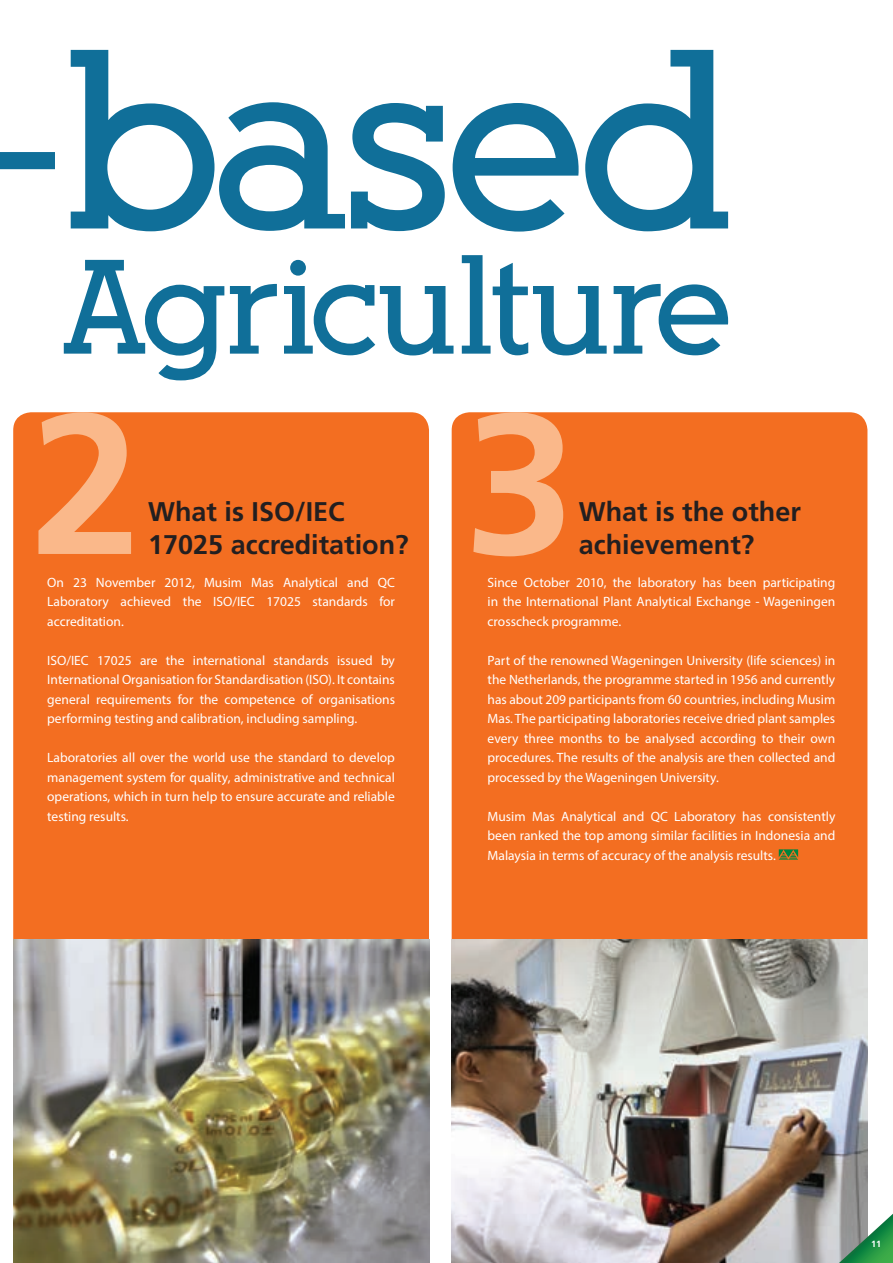
<style>
.page{position:relative;width:893px;height:1263px;background:#fff}
.page>*{position:absolute;margin:0;border:0;box-sizing:border-box;transform-origin:0 0}
.t1{font:700 27px/32.4px "Frutiger";color:#231f20}
.t2{font:13.5px/19.5px "Myriad Pro";color:#fff;text-align:justify}
.t3{font:700 9px "Frutiger";color:#fff}
</style>
<div class="page">
<div style="left:452px;top:412px;width:415px;height:528px;background:#f36e21"></div>
<img style="left:452px;top:940px;width:415px;height:323px">
<div style="left:13px;top:412px;width:416px;height:528px;background:#f36e21"></div>
<img style="left:13px;top:940px;width:416px;height:323px">
<svg style="left:0;top:50px;width:728px;height:182px"></svg>
<svg style="left:64px;top:255px;width:664px;height:125px"></svg>
<svg style="left:779px;top:849px;width:19px;height:11px"></svg>
<svg style="left:38px;top:412px;width:93px;height:142px;background:#f69457"></svg>
<svg style="left:473px;top:412px;width:90px;height:144px;background:#f69558"></svg>
<svg style="left:839px;top:1214px;width:54px;height:49px;background:#639d76"></svg>
<h1 class="t1" style="left:148px;top:495px;width:262px">What is ISO/IEC<br>17025 accreditation?</h1>
<h1 class="t1" style="left:579px;top:495px;width:224px">What is the other achievement?</h1>
<p class="t2" style="left:47px;top:572px;width:349px">On 23 November 2012, Musim Mas Analytical and QC Laboratory achieved the ISO/IEC 17025 standards for accreditation.</p>
<p class="t2" style="left:47px;top:650px;width:349px">ISO/IEC 17025 are the international standards issued by International Organisation for Standardisation (ISO). It contains general requirements for the competence of organisations performing testing and calibration, including sampling.</p>
<p class="t2" style="left:47px;top:748px;width:349px">Laboratories all over the world use the standard to develop management system for quality, administrative and technical operations, which in turn help to ensure accurate and reliable testing results.</p>
<p class="t2" style="left:488px;top:572px;width:349px">Since October 2010, the laboratory has been participating in the International Plant Analytical Exchange - Wageningen crosscheck programme.</p>
<p class="t2" style="left:488px;top:650px;width:349px">Part of the renowned Wageningen University (life sciences) in the Netherlands, the programme started in 1956 and currently has about 209 participants from 60 countries, including Musim Mas. The participating laboratories receive dried plant samples every three months to be analysed according to their own procedures. The results of the analysis are then collected and processed by the Wageningen University.</p>
<p class="t2" style="left:488px;top:806px;width:349px">Musim Mas Analytical and QC Laboratory has consistently been ranked the top among similar facilities in Indonesia and Malaysia in terms of accuracy of the analysis results.</p>
<p class="t3" style="left:871px;top:1239px;width:12px">11</p>
</div>
